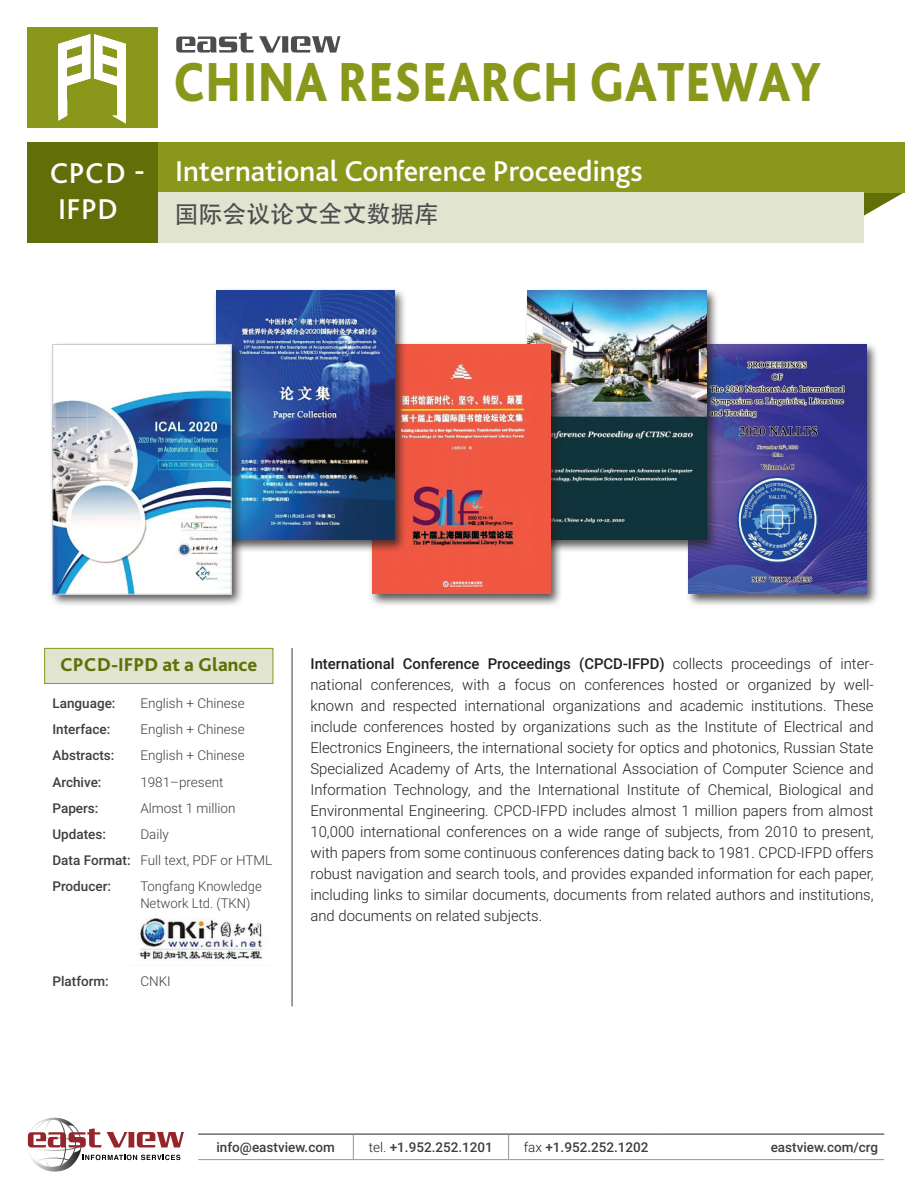
<style>
.page{position:relative;width:918px;height:1188px;background:#fff}
.page>*{position:absolute;margin:0;border:0;box-sizing:border-box;transform-origin:0 0}
.t1{font:800 57.6px "Bliss Pro";letter-spacing:.015em;color:#89981b;scale:.83 1}
.t2{font:500 30px/36px "Bliss Pro";color:#fff}
.t3{font:24px "Adobe Heiti Std";color:#4b4c4d}
.t4{font:800 19.5px "Bliss Pro";color:#626f08}
.t5{font:300 15px/21px "Roboto";color:#231f20;text-align:justify}
.t6{font:500 13.5px/26.2px "Roboto";color:#3e3e3f}
.t7{font:300 13.5px/26.2px "Roboto";color:#3e3e3f}
.s1{font-weight:500}
.s2{font-weight:300;color:#231f20}
</style>
<div class="page">
<svg style="left:864px;top:192px;width:40px;height:24px"></svg>
<div style="left:27px;top:142px;width:878px;height:50px;background:#89981b"></div>
<svg style="left:353px;top:1135px;width:1px;height:24px"></svg>
<svg style="left:508px;top:1135px;width:1px;height:24px"></svg>
<hr style="left:198px;top:1159px;width:155px;height:1px;background:#939598">
<hr style="left:353px;top:1159px;width:156px;height:1px;background:#939598">
<hr style="left:509px;top:1159px;width:155px;height:1px;background:#939598">
<hr style="left:664px;top:1159px;width:220px;height:1px;background:#939598">
<hr style="left:198px;top:1134px;width:155px;height:1px;background:#3e3e3f">
<hr style="left:353px;top:1134px;width:156px;height:1px;background:#3e3e3f">
<hr style="left:509px;top:1134px;width:155px;height:1px;background:#3e3e3f">
<hr style="left:664px;top:1134px;width:220px;height:1px;background:#3e3e3f">
<svg style="left:27px;top:1118px;width:157px;height:54px"></svg>
<div style="left:27px;top:192px;width:837px;height:51px;background:#e1e4ce"></div>
<svg style="left:176px;top:32px;width:165px;height:21px"></svg>
<div style="left:27px;top:27px;width:130px;height:101px;background:#89981b"></div>
<div style="left:27px;top:142px;width:130px;height:101px;background:#626f08"></div>
<div style="left:117px;top:46px;width:9px;height:70px;background:#fff"></div>
<div style="left:58px;top:45px;width:9px;height:70px;background:#fff"></div>
<svg style="left:58px;top:115px;width:9px;height:6px"></svg>
<svg style="left:58px;top:34px;width:68px;height:52px"></svg>
<svg style="left:113px;top:116px;width:13px;height:8px"></svg>
<div style="left:45px;top:648px;width:228px;height:36px;background:#e1e4ce"></div>
<div style="left:44px;top:648px;width:229px;height:36px;border:1px solid #89981b"></div>
<hr style="left:292px;top:648px;width:1px;height:358px;background:#3e3e3f">
<img style="left:140px;top:918px;width:123px;height:42px">
<div style="left:685px;top:341px;width:194px;height:266px;background:#231f20;opacity:.75"></div>
<img style="left:688px;top:344px;width:178px;height:250px">
<div style="left:524px;top:287px;width:195px;height:266px;background:#231f20;opacity:.75"></div>
<img style="left:528px;top:290px;width:179px;height:250px">
<div style="left:369px;top:341px;width:194px;height:266px;background:#231f20;opacity:.75"></div>
<img style="left:372px;top:344px;width:178px;height:250px">
<div style="left:213px;top:287px;width:194px;height:266px;background:#231f20;opacity:.75"></div>
<img style="left:216px;top:290px;width:178px;height:250px">
<div style="left:49px;top:341px;width:196px;height:267px;background:#231f20;opacity:.75"></div>
<img style="left:54px;top:346px;width:175px;height:246px">
<div style="left:52px;top:344px;width:179px;height:250px;border:1px solid #c7c8ca"></div>
<h2 class="t2" style="left:50px;top:155px;width:96px">CPCD -<br>IFPD</h2>
<h1 class="t1" style="left:174px;top:46px;width:782px">CHINA RESEARCH GATEWAY</h1>
<h2 class="t2" style="left:175px;top:152px;width:469px">International Conference Proceedings</h2>
<h3 class="t3" style="left:175px;top:199px;width:265px">国际会议论文全文数据库</h3>
<h3 class="t4" style="left:60px;top:653px;width:199px">CPCD-IFPD at a Glance</h3>
<p class="t6" style="left:52px;top:690px;width:80px">Language:<br>Interface:<br>Abstracts:<br>Archive:<br>Papers:<br>Updates:<br>Data Format:<br>Producer:</p>
<p class="t7" style="left:140px;top:690px;width:133px">English + Chinese<br>English + Chinese<br>English + Chinese<br>1981–present<br>Almost 1 million<br>Daily<br>Full text, PDF or HTML<br>Tongfang Knowledge</p>
<p class="t7" style="left:140px;top:889px;width:111px">Network Ltd. (TKN)</p>
<p class="t6" style="left:52px;top:968px;width:58px">Platform:</p>
<p class="t7" style="left:140px;top:968px;width:32px">CNKI</p>
<p class="t5" style="left:310px;top:652px;width:565px"><span class="s1">International Conference Proceedings (CPCD-IFPD)</span> collects proceedings of inter&shy;national conferences, with a focus on conferences hosted or organized by well&shy;known and respected international organizations and academic institutions. These include conferences hosted by organizations such as the Institute of Electrical and Electronics Engineers, the international society for optics and photonics, Russian State Specialized Academy of Arts, the International Association of Computer Science and Information Technology, and the International Institute of Chemical, Biological and Environmental Engineering. CPCD-IFPD includes almost 1 million papers from almost 10,000 international conferences on a wide range of subjects, from 2010 to present, with papers from some continuous conferences dating back to 1981. CPCD-IFPD offers robust navigation and search tools, and provides expanded information for each paper, including links to similar documents, documents from related authors and institutions, and documents on related subjects.</p>
<p class="t6" style="left:217px;top:1134px;width:120px">info@eastview.com</p>
<p class="t6" style="left:369px;top:1134px;width:126px"><span class="s2">tel.</span> +1.952.252.1201</p>
<p class="t6" style="left:524px;top:1134px;width:126px"><span class="s2">fax</span> +1.952.252.1202</p>
<p class="t6" style="left:771px;top:1134px;width:109px">eastview.com/crg</p>
</div>
